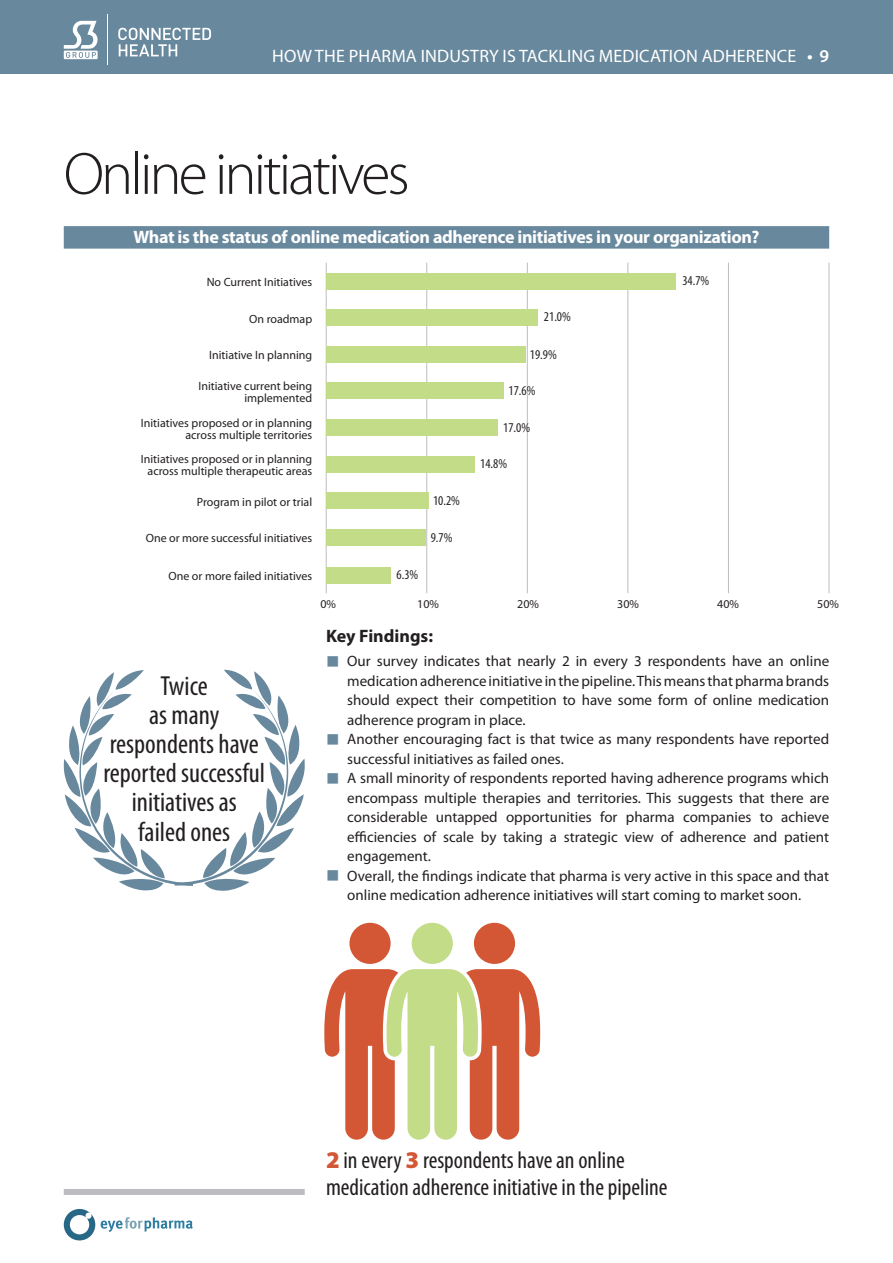
<style>
.page{position:relative;width:893px;height:1263px;background:#fff}
.page>*{position:absolute;margin:0;border:0;box-sizing:border-box;transform-origin:0 0}
.t1{font:300 60px "Myriad Pro";letter-spacing:-.05em;color:#231f20}
.t2{font:condensed 27.6px/29.1px "Myriad Pro";color:#231f20;text-align:center}
.t3{font:condensed 24px/27px "Myriad Pro";color:#231f20}
.t4{font:700 18px "Myriad Pro";letter-spacing:-.02em;color:#fff}
.t5{font:18px "Myriad Pro";letter-spacing:.01em;color:#fff}
.t6{font:700 18px "Myriad Pro";color:#231f20}
.t7{font:15px/19.5px "Myriad Pro";color:#231f20}
.t8{font:condensed 13.5px "Myriad Pro";color:#231f20}
.t9{font:12px/12px "Myriad Pro";color:#231f20;text-align:right}
.s1{font-weight:600}
.s2{font-weight:900;font-stretch:normal;color:#d35735}
</style>
<div class="page">
<div style="left:0;top:0;width:893px;height:74px;background:#68889d"></div>
<svg style="left:64px;top:1209px;width:31px;height:31px"></svg>
<svg style="left:101px;top:1217px;width:92px;height:15px"></svg>
<svg style="left:64px;top:21px;width:34px;height:38px"></svg>
<svg style="left:118px;top:28px;width:93px;height:28px"></svg>
<hr style="left:108px;top:15px;width:1px;height:50px;background:#fff">
<hr style="left:326px;top:263px;width:1px;height:330px;background:#bcbdc0">
<hr style="left:426px;top:263px;width:1px;height:330px;background:#bcbdc0">
<hr style="left:527px;top:263px;width:1px;height:330px;background:#bcbdc0">
<hr style="left:628px;top:263px;width:1px;height:330px;background:#bcbdc0">
<hr style="left:728px;top:263px;width:1px;height:330px;background:#bcbdc0">
<hr style="left:829px;top:263px;width:1px;height:330px;background:#bcbdc0">
<div style="left:64px;top:226px;width:765px;height:23px;background:#68889d"></div>
<div style="left:326px;top:419px;width:171px;height:17px;background:#c3dc88"></div>
<div style="left:326px;top:309px;width:211px;height:17px;background:#c3dc88"></div>
<div style="left:326px;top:456px;width:149px;height:16px;background:#c3dc88"></div>
<div style="left:326px;top:346px;width:199px;height:17px;background:#c3dc88"></div>
<div style="left:326px;top:273px;width:349px;height:16px;background:#c3dc88"></div>
<div style="left:326px;top:493px;width:102px;height:16px;background:#c3dc88"></div>
<div style="left:326px;top:529px;width:99px;height:17px;background:#c3dc88"></div>
<div style="left:326px;top:567px;width:65px;height:16px;background:#c3dc88"></div>
<div style="left:326px;top:383px;width:177px;height:16px;background:#c3dc88"></div>
<div style="left:349px;top:923px;width:42px;height:41px;background:#d35735;border-radius:50%"></div>
<div style="left:474px;top:923px;width:41px;height:41px;background:#d35735;border-radius:50%"></div>
<svg style="left:324px;top:969px;width:216px;height:171px"></svg>
<div style="left:412px;top:923px;width:41px;height:41px;background:#c3dc88;border-radius:50%"></div>
<svg style="left:64px;top:670px;width:241px;height:221px"></svg>
<div style="left:64px;top:1189px;width:241px;height:6px;background:#bcbdc0"></div>
<p class="t5" style="left:272px;top:46px;width:558px">HOW THE PHARMA INDUSTRY IS TACKLING MEDICATION ADHERENCE <span class="s1">• 9</span></p>
<h1 class="t1" style="left:64px;top:141px;width:347px">Online initiatives</h1>
<p class="t4" style="left:133px;top:227px;width:628px">What is the status of online medication adherence initiatives in your organization?</p>
<p class="t9" style="left:207px;top:276px;width:107px">No Current Initiatives</p>
<p class="t9" style="left:249px;top:313px;width:65px">On roadmap</p>
<p class="t8" style="left:682px;top:273px;width:28px">34.7%</p>
<p class="t8" style="left:544px;top:310px;width:28px">21.0%</p>
<p class="t8" style="left:530px;top:347px;width:28px">19.9%</p>
<p class="t8" style="left:509px;top:383px;width:28px">17.6%</p>
<p class="t8" style="left:503px;top:420px;width:28px">17.0%</p>
<p class="t8" style="left:480px;top:457px;width:28px">14.8%</p>
<p class="t9" style="left:209px;top:350px;width:105px">Initiative In planning</p>
<p class="t9" style="left:198px;top:380px;width:115px">Initiative current being implemented</p>
<p class="t9" style="left:141px;top:417px;width:173px">Initiatives proposed or in planning across multiple territories</p>
<p class="t9" style="left:141px;top:453px;width:173px;text-align:center">Initiatives proposed or in planning across multiple therapeutic areas</p>
<p class="t9" style="left:197px;top:496px;width:117px">Program in pilot or trial</p>
<p class="t9" style="left:146px;top:533px;width:168px">One or more successful initiatives</p>
<p class="t9" style="left:168px;top:570px;width:145px">One or more failed initiatives</p>
<h2 class="t2" style="left:103px;top:672px;width:163px">Twice<br>as many respondents have reported successful initiatives as<br>failed ones</h2>
<p class="t8" style="left:397px;top:567px;width:23px">6.3%</p>
<p class="t8" style="left:433px;top:493px;width:28px">10.2%</p>
<p class="t8" style="left:431px;top:530px;width:23px">9.7%</p>
<p class="t9" style="left:320px;top:598px;width:17px">0%</p>
<p class="t9" style="left:417px;top:598px;width:23px">10%</p>
<p class="t9" style="left:517px;top:598px;width:23px">20%</p>
<p class="t9" style="left:617px;top:598px;width:23px">30%</p>
<p class="t9" style="left:717px;top:598px;width:23px">40%</p>
<p class="t9" style="left:817px;top:598px;width:23px">50%</p>
<p class="t6" style="left:326px;top:626px;width:109px">Key Findings:</p>
<p class="t7" style="left:347px;top:651px;width:483px">Our survey indicates that nearly 2 in every 3 respondents have an online medication adherence initiative in the pipeline. This means that pharma brands should expect their competition to have some form of online medication adherence program in place.<br>Another encouraging fact is that twice as many respondents have reported successful initiatives as failed ones.<br>A small minority of respondents reported having adherence programs which encompass multiple therapies and territories. This suggests that there are considerable untapped opportunities for pharma companies to achieve efficiencies of scale by taking a strategic view of adherence and patient engagement.<br>Overall, the findings indicate that pharma is very active in this space and that online medication adherence initiatives will start coming to market soon.</p>
<h3 class="t3" style="left:326px;top:1147px;width:343px"><span class="s2">2</span> in every <span class="s2">3</span> respondents have an online medication adherence initiative in the pipeline</h3>
</div>
